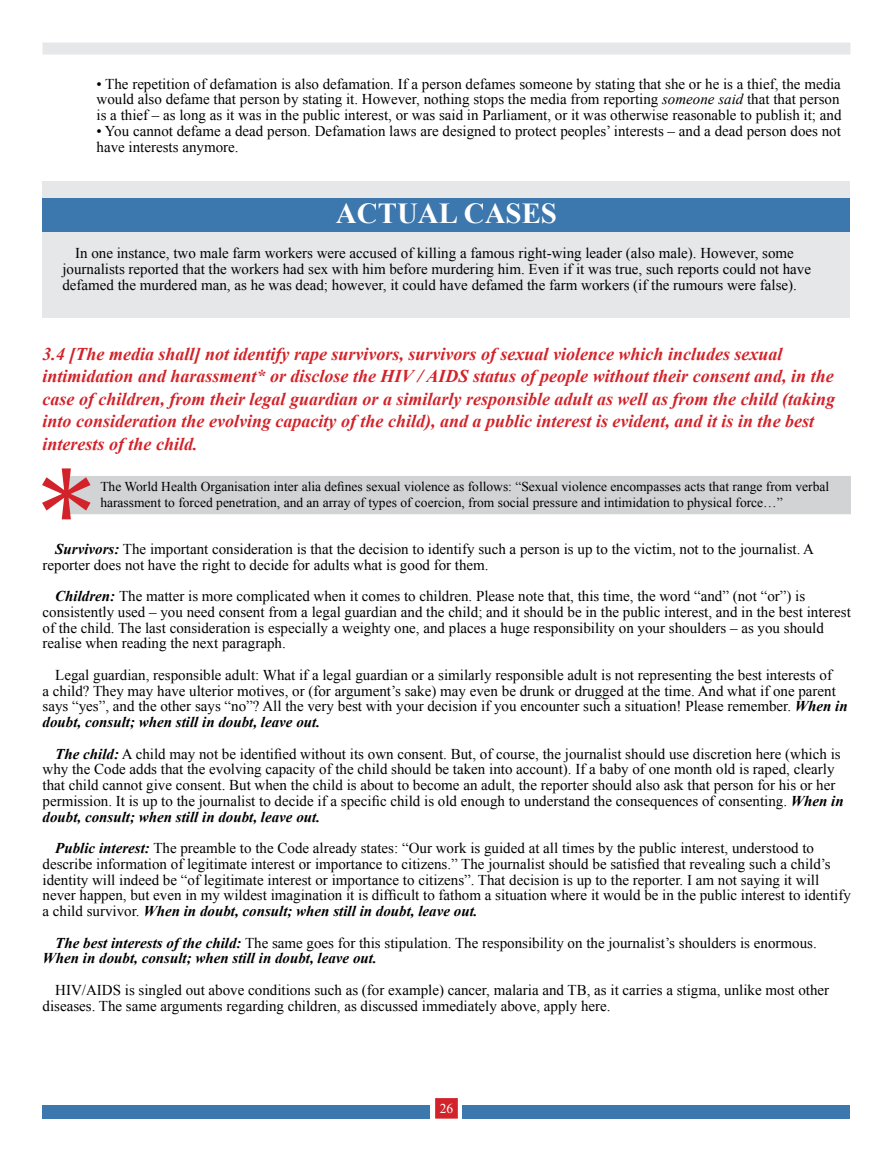
<style>
.page{position:relative;width:893px;height:1161px;background:#fff}
.page>*{position:absolute;margin:0;border:0;box-sizing:border-box;transform-origin:0 0}
.t1{font:700 28.95px "Times New Roman";color:#fff}
.t2{font:italic 700 18px/22.5px "Times New Roman";color:#d2232a}
.t3{font:15px/15.8px "Times New Roman";color:#000}
.t4{font:13.5px/15.8px "Times New Roman";color:#000}
.t5{font:13.5px "Times New Roman";color:#fff}
.s1{font-style:italic}
.s2{font-weight:700;font-style:italic}
</style>
<div class="page">
<div style="left:43px;top:1105px;width:807px;height:13px;background:#3c77ae"></div>
<svg style="left:430px;top:1105px;width:32px;height:14px"></svg>
<div style="left:435px;top:1098px;width:23px;height:20px;background:#d2232a;border:1px solid #d2232a"></div>
<div style="left:43px;top:43px;width:807px;height:12px;background:#e6e7e8"></div>
<div style="left:43px;top:181px;width:807px;height:137px;background:#e6e7e8"></div>
<div style="left:43px;top:198px;width:807px;height:34px;background:#3c77ae"></div>
<svg style="left:42px;top:468px;width:809px;height:51px"></svg>
<p class="t3" style="left:97px;top:76px;width:746px">• The repetition of defamation is also defamation. If a person defames someone by stating that she or he is a thief, the media would also defame that person by stating it. However, nothing stops the media from reporting <span class="s1">someone said</span> that that person is a thief – as long as it was in the public interest, or was said in Parliament, or it was otherwise reasonable to publish it; and</p>
<p class="t3" style="left:97px;top:123px;width:746px">• You cannot defame a dead person. Defamation laws are designed to protect peoples’ interests – and a dead person does not have interests anymore.</p>
<h1 class="t1" style="left:336px;top:194px;width:223px">ACTUAL CASES</h1>
<p class="t3" style="left:62px;top:245px;width:750px;text-indent:13px">In one instance, two male farm workers were accused of killing a famous right-wing leader (also male). However, some journalists reported that the workers had sex with him before murdering him. Even if it was true, such reports could not have defamed the murdered man, as he was dead; however, it could have defamed the farm workers (if the rumours were false).</p>
<p class="t2" style="left:43px;top:342px;width:794px">3.4 [The media shall] not identify rape survivors, survivors of sexual violence which includes sexual intimidation and harassment* or disclose the HIV / AIDS status of people without their consent and, in the case of children, from their legal guardian or a similarly responsible adult as well as from the child (taking into consideration the evolving capacity of the child), and a public interest is evident, and it is in the best interests of the child.</p>
<p class="t4" style="left:100px;top:478px;width:730px">The World Health Organisation inter alia defines sexual violence as follows: “Sexual violence encompasses acts that range from verbal harassment to forced penetration, and an array of types of coercion, from social pressure and intimidation to physical force…”</p>
<p class="t3" style="left:43px;top:541px;width:773px;text-indent:13px"><span class="s2">Survivors:</span> The important consideration is that the decision to identify such a person is up to the victim, not to the journalist. A reporter does not have the right to decide for adults what is good for them.</p>
<p class="t3" style="left:43px;top:588px;width:810px;text-indent:13px"><span class="s2">Children:</span> The matter is more complicated when it comes to children. Please note that, this time, the word “and” (not “or”) is consistently used – you need consent from a legal guardian and the child; and it should be in the public interest, and in the best interest of the child. The last consideration is especially a weighty one, and places a huge responsibility on your shoulders – as you should realise when reading the next paragraph.</p>
<p class="t3" style="left:43px;top:667px;width:807px;text-indent:13px">Legal guardian, responsible adult: What if a legal guardian or a similarly responsible adult is not representing the best interests of<br>a child? They may have ulterior motives, or (for argument’s sake) may even be drunk or drugged at the time. And what if one parent says “yes”, and the other says “no”? All the very best with your decision if you encounter such a situation! Please remember. <span class="s2">When in doubt, consult; when still in doubt, leave out.</span></p>
<p class="t3" style="left:43px;top:745px;width:803px;text-indent:13px"><span class="s2">The child:</span> A child may not be identified without its own consent. But, of course, the journalist should use discretion here (which is why the Code adds that the evolving capacity of the child should be taken into account). If a baby of one month old is raped, clearly that child cannot give consent. But when the child is about to become an adult, the reporter should also ask that person for his or her permission. It is up to the journalist to decide if a specific child is old enough to understand the consequences of consenting. <span class="s2">When in doubt, consult; when still in doubt, leave out.</span></p>
<p class="t3" style="left:43px;top:840px;width:810px;text-indent:13px"><span class="s2">Public interest:</span> The preamble to the Code already states: “Our work is guided at all times by the public interest, understood to describe information of legitimate interest or importance to citizens.” The journalist should be satisfied that revealing such a child’s identity will indeed be “of legitimate interest or importance to citizens”. That decision is up to the reporter. I am not saying it will never happen, but even in my wildest imagination it is difficult to fathom a situation where it would be in the public interest to identify a child survivor. <span class="s2">When in doubt, consult; when still in doubt, leave out.</span></p>
<p class="t3" style="left:43px;top:934px;width:776px;text-indent:13px"><span class="s2">The best interests of the child:</span> The same goes for this stipulation. The responsibility on the journalist’s shoulders is enormous.<br><span class="s2">When in doubt, consult; when still in doubt, leave out.</span></p>
<p class="t3" style="left:43px;top:982px;width:788px;text-indent:13px">HIV/AIDS is singled out above conditions such as (for example) cancer, malaria and TB, as it carries a stigma, unlike most other diseases. The same arguments regarding children, as discussed immediately above, apply here.</p>
<p class="t5" style="left:440px;top:1099px;width:15px">26</p>
</div>
